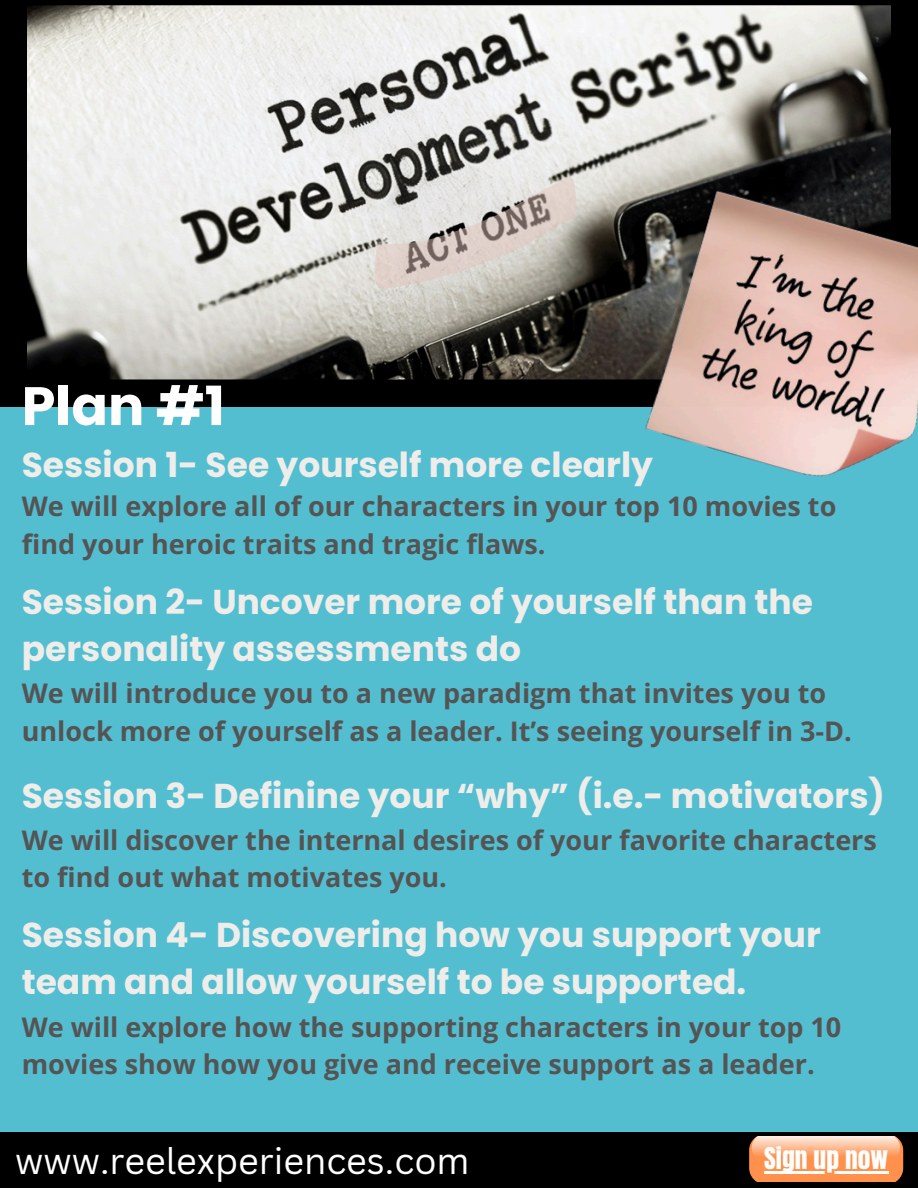
<style>
.page{position:relative;width:918px;height:1188px;background:#54bed1}
.page>*{position:absolute;margin:0;border:0;box-sizing:border-box;transform-origin:0 0}
.t1{font:700 54px "Poppins";color:#fff}
.t2{font:36px "Canva Sans";color:#fff}
.t3{font:700 34.5px/47.2px "Poppins";color:#eeedea}
.t4{font:700 27px/37.2px "Open Sans";color:#545454}
.t5{font:25.5px "Anton";color:#fefefe}
</style>
<div class="page">
<svg style="left:0;top:0;width:918px;height:406px"></svg>
<div style="left:0;top:1132px;width:918px;height:56px;background:#000"></div>
<svg style="left:374px;top:177px;width:121px;height:112px"></svg>
<img style="left:495px;top:46px;width:423px;height:431px">
<svg style="left:749px;top:1137px;width:154px;height:45px"></svg>
<hr style="left:764px;top:1171px;width:124px;height:2px;background:#fefefe">
<p class="t1" style="left:22px;top:368px;width:205px">Plan #1</p>
<p class="t3" style="left:22px;top:441px;width:633px">Session 1- See yourself more clearly</p>
<h2 class="t4" style="left:22px;top:487px;width:816px">We will explore all of our characters in your top 10 movies to find your heroic traits and tragic flaws.</h2>
<h1 class="t3" style="left:22px;top:578px;width:793px">Session 2- Uncover more of yourself than the personality assessments do</h1>
<h4 class="t4" style="left:22px;top:674px;width:832px">We will introduce you to a new paradigm that invites you to unlock more of yourself as a leader. It’s seeing yourself in 3-D.</h4>
<h2 class="t3" style="left:22px;top:772px;width:865px">Session 3- Definine your “why” (i.e.- motivators)</h2>
<h2 class="t4" style="left:22px;top:821px;width:857px">We will discover the internal desires of your favorite characters to find out what motivates you.</h2>
<h4 class="t3" style="left:22px;top:911px;width:801px">Session 4- Discovering how you support your team and allow yourself to be supported.</h4>
<h4 class="t4" style="left:22px;top:1008px;width:821px">We will explore how the supporting characters in your top 10 movies show how you give and receive support as a leader.</h4>
<h2 class="t2" style="left:15px;top:1136px;width:456px">www.reelexperiences.com</h2>
<h4 class="t5" style="left:764px;top:1140px;width:126px">SIGN UP NOW</h4>
</div>
